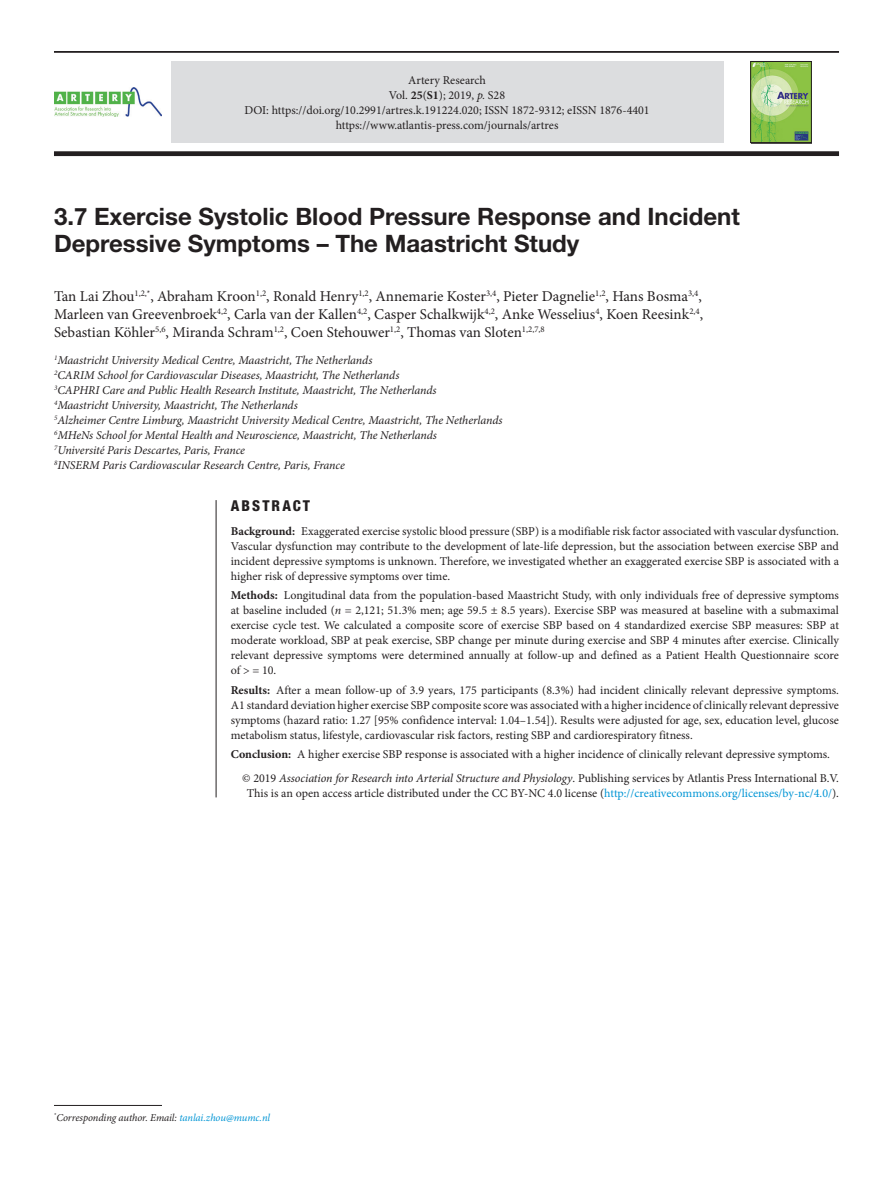
<style>
.page{position:relative;width:893px;height:1191px;background:#fff}
.page>*{position:absolute;margin:0;border:0;box-sizing:border-box;transform-origin:0 0}
.article_title{font:700 24px/27px "Helvetica Neue LT Std";color:#231f20}
.author_name{font:15px/18px "Minion Pro";letter-spacing:-.005em;color:#231f20;text-align:justify}
.article_info{font:800 condensed 15px "Helvetica Neue LT Std";letter-spacing:.14em;color:#231f20}
.abstract_text{font:12px/15px "Minion Pro";color:#231f20;text-align:justify}
.author-affil{font:italic 12px "Minion Pro";letter-spacing:-.005em;color:#231f20}
.copyright{font:12px/15px "Minion Pro";color:#231f20;text-align:center}
.t1{font:700 12px "Minion Pro";letter-spacing:-.01em;color:#231f20}
.corres_author{font:italic 10.5px "Minion Pro";letter-spacing:-.01em;color:#231f20}
.s1{font-weight:700}
.s2{font-style:italic}
.s3{color:#0095d5}
</style>
<div class="page">
<img style="left:54px;top:88px;width:108px;height:28px">
<hr style="left:54px;top:51px;width:785px;height:2px;background:#231f20">
<div style="left:54px;top:151px;width:785px;height:5px;background:#231f20"></div>
<div style="left:171px;top:62px;width:552px;height:81px;background:#dcdddf"></div>
<div style="left:751px;top:62px;width:61px;height:81px;background:#231f20;opacity:.55"></div>
<div style="left:751px;top:61px;width:60px;height:82px;border:1px solid #231f20"></div>
<hr style="left:216px;top:500px;width:1px;height:297px;background:#231f20">
<hr style="left:54px;top:1105px;width:108px;height:1px;background:#231f20">
<p class="abstract_text" style="left:389px;top:73px;width:118px;text-align:center">Artery Research<br>Vol. <span class="s1">25</span>(<span class="s1">S1</span>); 2019, <span class="s2">p.</span> S28</p>
<p class="abstract_text" style="left:244px;top:103px;width:407px;text-align:center">DOI: https://doi.org/10.2991/artres.k.191224.020; ISSN 1872-9312; eISSN 1876-4401 https://www.atlantis-press.com/journals/artres</p>
<p class="t1" style="left:383px;top:86px;width:129px">In Press, Corrected Proof</p>
<p class="abstract_text" style="left:370px;top:88px;width:156px">Vol. <span class="s1">0</span>(<span class="s1">0</span>); Month (2019), <span class="s2">pp.</span> 0–0</p>
<p class="abstract_text" style="left:447px;top:103px;width:33px">03 03</p>
<p class="article_title" style="left:54px;top:202px;width:687px">3.7 Exercise Systolic Blood Pressure Response and Incident<br>Depressive Symptoms – The Maastricht Study</p>
<p class="author_name" style="left:54px;top:288px;width:651px">Tan Lai Zhou<sup>1,2,*</sup>, Abraham Kroon<sup>1,2</sup>, Ronald Henry<sup>1,2</sup>, Annemarie Koster<sup>3,4</sup>, Pieter Dagnelie<sup>1,2</sup>, Hans Bosma<sup>3,4</sup>, Marleen van Greevenbroek<sup>4,2</sup>, Carla van der Kallen<sup>4,2</sup>, Casper Schalkwijk<sup>4,2</sup>, Anke Wesselius<sup>4</sup>, Koen Reesink<sup>2,4</sup>, Sebastian Köhler<sup>5,6</sup>, Miranda Schram<sup>1,2</sup>, Coen Stehouwer<sup>1,2</sup>, Thomas van Sloten<sup>1,2,7,8</sup></p>
<p class="author-affil" style="left:54px;top:352px;width:320px"><sup>1</sup>Maastricht University Medical Centre, Maastricht, The Netherlands</p>
<p class="author-affil" style="left:54px;top:367px;width:347px"><sup>2</sup>CARIM School for Cardiovascular Diseases, Maastricht, The Netherlands</p>
<p class="author-affil" style="left:54px;top:382px;width:384px"><sup>3</sup>CAPHRI Care and Public Health Research Institute, Maastricht, The Netherlands</p>
<p class="author-affil" style="left:54px;top:397px;width:245px"><sup>4</sup>Maastricht University, Maastricht, The Netherlands</p>
<p class="author-affil" style="left:54px;top:412px;width:450px"><sup>5</sup>Alzheimer Centre Limburg, Maastricht University Medical Centre, Maastricht, The Netherlands</p>
<p class="author-affil" style="left:54px;top:427px;width:384px"><sup>6</sup>MHeNs School for Mental Health and Neuroscience, Maastricht, The Netherlands</p>
<p class="author-affil" style="left:54px;top:442px;width:192px"><sup>7</sup>Université Paris Descartes, Paris, France</p>
<p class="author-affil" style="left:54px;top:457px;width:292px"><sup>8</sup>INSERM Paris Cardiovascular Research Centre, Paris, France</p>
<p class="article_info" style="left:231px;top:496px;width:81px">ABSTRACT</p>
<p class="abstract_text" style="left:231px;top:523px;width:610px"><span class="s1">Background:</span> Exaggerated exercise systolic blood pressure (SBP) is a modifiable risk factor associated with vascular dysfunction.<br>Vascular dysfunction may contribute to the development of late-life depression, but the association between exercise SBP and incident depressive symptoms is unknown. Therefore, we investigated whether an exaggerated exercise SBP is associated with a higher risk of depressive symptoms over time.</p>
<p class="abstract_text" style="left:231px;top:588px;width:610px"><span class="s1">Methods:</span> Longitudinal data from the population-based Maastricht Study, with only individuals free of depressive symptoms at baseline included (<span class="s2">n</span> = 2,121; 51.3% men; age 59.5 ± 8.5 years). Exercise SBP was measured at baseline with a submaximal exercise cycle test. We calculated a composite score of exercise SBP based on 4 standardized exercise SBP measures: SBP at moderate workload, SBP at peak exercise, SBP change per minute during exercise and SBP 4 minutes after exercise. Clinically relevant depressive symptoms were determined annually at follow-up and defined as a Patient Health Questionnaire score of &gt; = 10.</p>
<p class="abstract_text" style="left:231px;top:682px;width:610px"><span class="s1">Results:</span> After a mean follow-up of 3.9 years, 175 participants (8.3%) had incident clinically relevant depressive symptoms.<br>A1 standard deviation higher exercise SBP composite score was associated with a higher incidence of clinically relevant depressive symptoms (hazard ratio: 1.27 [95% confidence interval: 1.04–1.54]). Results were adjusted for age, sex, education level, glucose metabolism status, lifestyle, cardiovascular risk factors, resting SBP and cardiorespiratory fitness.</p>
<p class="abstract_text" style="left:231px;top:747px;width:601px"><span class="s1">Conclusion:</span> A higher exercise SBP response is associated with a higher incidence of clinically relevant depressive symptoms.</p>
<p class="copyright" style="left:242px;top:771px;width:598px">© 2019 <span class="s2">Association for Research into Arterial Structure and Physiology</span>. Publishing services by Atlantis Press International B.V.<br>This is an open access article distributed under the CC BY-NC 4.0 license (<span class="s3">http://creativecommons.org/licenses/by-nc/4.0/</span>).</p>
<p class="corres_author" style="left:54px;top:1110px;width:218px"><sup>*</sup>Corresponding author. Email: <span class="s3">tanlai.zhou@mumc.nl</span></p>
</div>
